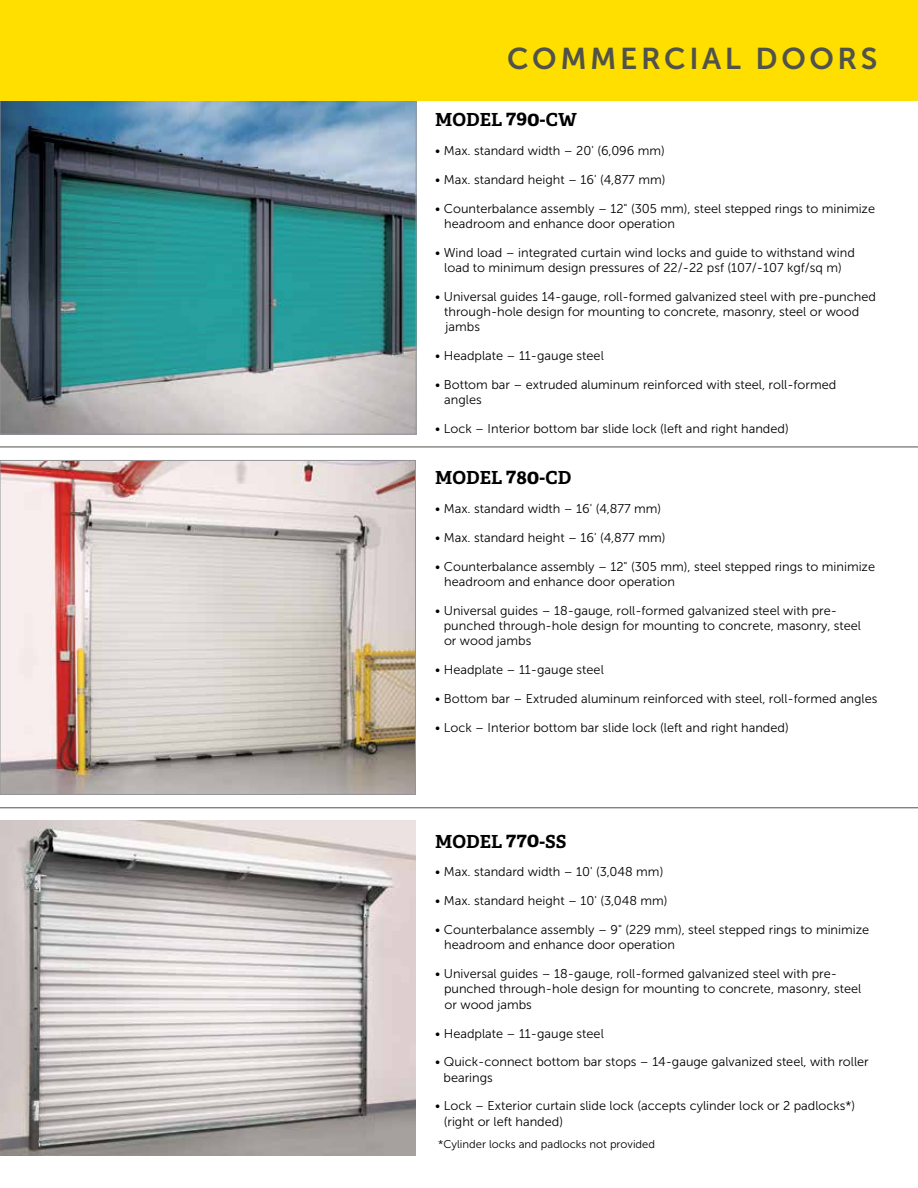
<style>
.page{position:relative;width:918px;height:1188px;background:#fff}
.page>*{position:absolute;margin:0;border:0;box-sizing:border-box;transform-origin:0 0}
.t1{font:30px "Museo Sans 700";letter-spacing:.12em;color:#51534a}
.t2{font:700 18px "Adelle PE";color:#000}
.t3{font:12.75px/15.3px "Museo Sans 300";color:#000}
.t4{font:11.25px "Museo Sans 300";color:#000}
.s1{font-size:19.5px}
.s2{font-size:21px}
</style>
<div class="page">
<img style="left:2px;top:101px;width:412px;height:331px">
<div style="left:0;top:0;width:918px;height:100px;background:#ffdf00"></div>
<img style="left:2px;top:462px;width:412px;height:331px">
<div style="left:0;top:460px;width:416px;height:335px;border:1px solid #939598"></div>
<hr style="left:0;top:447px;width:918px;height:1px;background:#51534a">
<hr style="left:0;top:808px;width:918px;height:1px;background:#51534a">
<img style="left:0;top:821px;width:416px;height:334px">
<h1 class="t1" style="left:507px;top:42px;width:372px">COMMERCIAL DOORS</h1>
<h2 class="t2" style="left:435px;top:107px;width:143px">MODEL <span class="s1">79</span><span class="s2">0</span>-CW</h2>
<p class="t3" style="left:435px;top:143px;width:231px">• Max. standard width – 20' (6,096 mm)</p>
<p class="t3" style="left:435px;top:172px;width:232px">• Max. standard height – 16' (4,877 mm)</p>
<p class="t3" style="left:444px;top:201px;width:432px;text-indent:-9px">• Counterbalance assembly – 12" (305 mm), steel stepped rings to minimize headroom and enhance door operation</p>
<p class="t3" style="left:435px;top:245px;width:421px;text-align:center">• Wind load – integrated curtain wind locks and guide to withstand wind load to minimum design pressures of 22/-22 psf (107/-107 kgf/sq m)</p>
<p class="t3" style="left:444px;top:289px;width:433px;text-indent:-9px">• Universal guides 14-gauge, roll-formed galvanized steel with pre-punched through-hole design for mounting to concrete, masonry, steel or wood jambs</p>
<p class="t3" style="left:435px;top:348px;width:170px">• Headplate – 11-gauge steel</p>
<p class="t3" style="left:444px;top:377px;width:394px;text-indent:-9px">• Bottom bar – extruded aluminum reinforced with steel, roll-formed angles</p>
<p class="t3" style="left:435px;top:421px;width:355px">• Lock – Interior bottom bar slide lock (left and right handed)</p>
<h2 class="t2" style="left:435px;top:465px;width:138px">MODEL <span class="s1">78</span><span class="s2">0</span>-CD</h2>
<p class="t3" style="left:435px;top:501px;width:227px">• Max. standard width – 16' (4,877 mm)</p>
<p class="t3" style="left:435px;top:530px;width:232px">• Max. standard height – 16' (4,877 mm)</p>
<p class="t3" style="left:444px;top:559px;width:432px;text-indent:-9px">• Counterbalance assembly – 12" (305 mm), steel stepped rings to minimize headroom and enhance door operation</p>
<p class="t3" style="left:444px;top:603px;width:419px;text-indent:-9px">• Universal guides – 18-gauge, roll-formed galvanized steel with pre&shy;punched through-hole design for mounting to concrete, masonry, steel or wood jambs</p>
<p class="t3" style="left:435px;top:662px;width:170px">• Headplate – 11-gauge steel</p>
<p class="t3" style="left:435px;top:691px;width:444px">• Bottom bar – Extruded aluminum reinforced with steel, roll-formed angles</p>
<p class="t3" style="left:435px;top:720px;width:355px">• Lock – Interior bottom bar slide lock (left and right handed)</p>
<h2 class="t2" style="left:435px;top:828px;width:133px">MODEL <span class="s1">77</span><span class="s2">0</span>-SS</h2>
<p class="t3" style="left:435px;top:864px;width:230px">• Max. standard width – 10' (3,048 mm)</p>
<p class="t3" style="left:435px;top:893px;width:234px">• Max. standard height – 10' (3,048 mm)</p>
<p class="t3" style="left:444px;top:922px;width:426px;text-indent:-9px">• Counterbalance assembly – 9" (229 mm), steel stepped rings to minimize headroom and enhance door operation</p>
<p class="t3" style="left:444px;top:966px;width:419px;text-indent:-9px">• Universal guides – 18-gauge, roll-formed galvanized steel with pre&shy;punched through-hole design for mounting to concrete, masonry, steel or wood jambs</p>
<p class="t3" style="left:435px;top:1026px;width:170px">• Headplate – 11-gauge steel</p>
<p class="t3" style="left:444px;top:1054px;width:427px;text-indent:-8px">• Quick-connect bottom bar stops – 14-gauge galvanized steel, with roller bearings</p>
<p class="t3" style="left:444px;top:1098px;width:413px;text-indent:-9px">• Lock – Exterior curtain slide lock (accepts cylinder lock or 2 padlocks*) (right or left handed)</p>
<p class="t4" style="left:438px;top:1138px;width:218px">*Cylinder locks and padlocks not provided</p>
</div>
